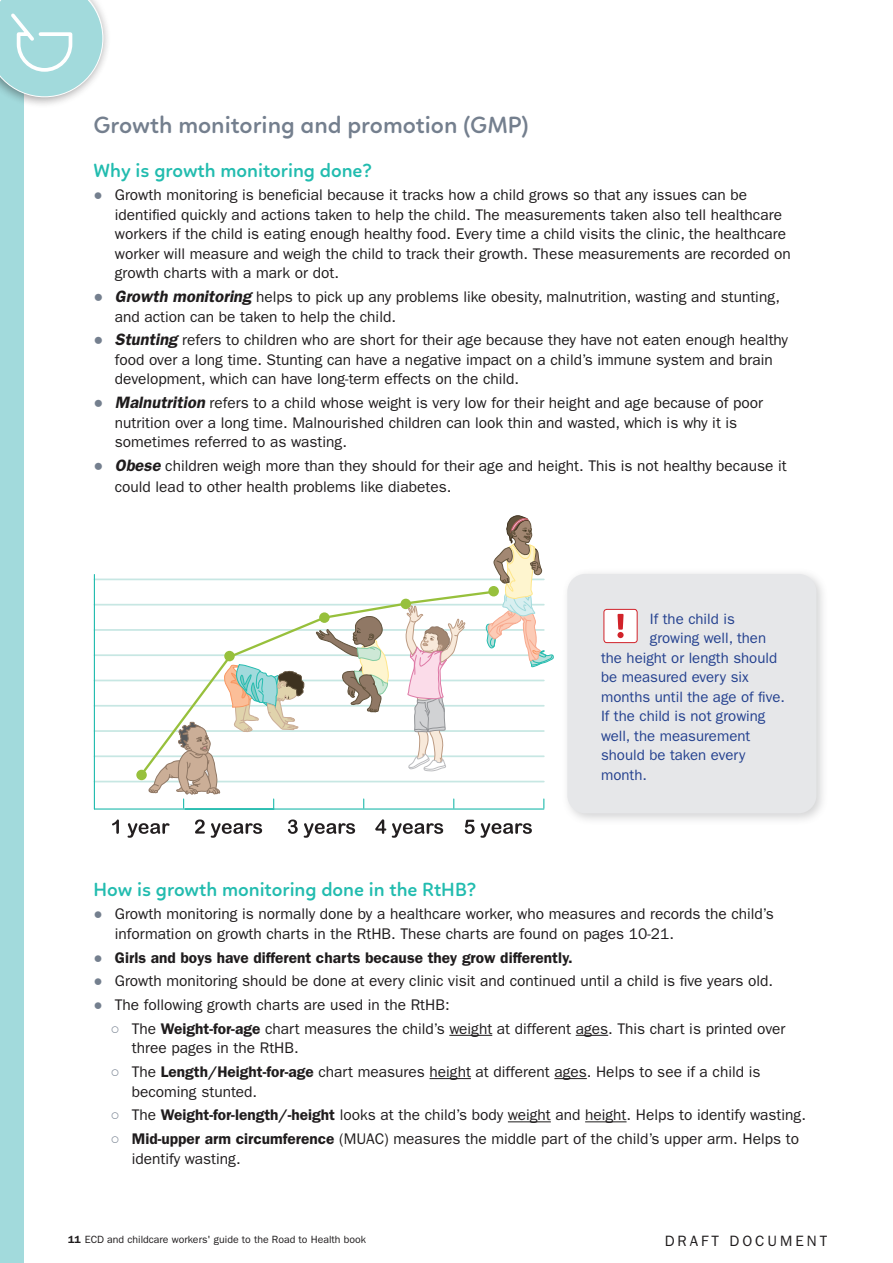
<style>
.page{position:relative;width:893px;height:1263px;background:#fff}
.page>*{position:absolute;margin:0;border:0;box-sizing:border-box;transform-origin:0 0}
.Subhead1{font:600 24px "Linotte";color:#747f8e}
.subhead3{font:600 19.5px "Linotte";color:#22bcaf}
.t1{font:15.45px/19.5px "ITC Franklin Gothic Std";color:#1f1c1d}
.t2{font:600 15.45px "ITC Franklin Gothic Std";color:#1f1c1d}
.Body_Copy{font:15px "ITC Franklin Gothic Std";color:#24418f}
.t3{font:15px "ITC Franklin Gothic Std";letter-spacing:.2em;color:#1f1c1d}
.t4{font:10.5px "ITC Franklin Gothic Std";color:#1f1c1d}
.s1{font-family:"Arial";color:#747f8e}
.s2{font-family:"Arial";font-size:16.5px;color:#747f8e}
.s3{font-weight:600;font-style:italic;font-size:16.5px}
.s4{font-family:"Arial";font-weight:400;color:#747f8e}
.s5{font-weight:600}
</style>
<div class="page">
<div style="left:0;top:0;width:23px;height:1263px;background:#a2dadc"></div>
<hr style="left:449px;top:1035px;width:43px;height:1px;background:#1f1c1d">
<hr style="left:576px;top:1035px;width:32px;height:1px;background:#1f1c1d">
<hr style="left:430px;top:1078px;width:41px;height:1px;background:#1f1c1d">
<hr style="left:554px;top:1078px;width:33px;height:1px;background:#1f1c1d">
<hr style="left:508px;top:1121px;width:43px;height:1px;background:#1f1c1d">
<hr style="left:585px;top:1121px;width:42px;height:1px;background:#1f1c1d">
<div style="left:561px;top:568px;width:268px;height:257px;background:#6c6d70;opacity:.3"></div>
<div style="left:567px;top:574px;width:249px;height:239px;background:#e6e7e9;border-radius:18px"></div>
<div style="left:604px;top:609px;width:33px;height:34px;background:#fff;border-radius:3px"></div>
<div style="left:604px;top:609px;width:33px;height:34px;border:1px solid #d1232a;border-radius:3px"></div>
<svg style="left:617px;top:614px;width:7px;height:24px"></svg>
<div style="left:0;top:0;width:111px;height:109px;background:#231f20;opacity:.3"></div>
<svg style="left:0;top:0;width:103px;height:97px"></svg>
<hr style="left:94px;top:781px;width:450px;height:1px;background:#c7e7e3">
<hr style="left:94px;top:755px;width:450px;height:2px;background:#c7e7e3">
<hr style="left:94px;top:730px;width:450px;height:2px;background:#c7e7e3">
<hr style="left:94px;top:705px;width:450px;height:2px;background:#c7e7e3">
<hr style="left:94px;top:680px;width:450px;height:1px;background:#c7e7e3">
<hr style="left:94px;top:654px;width:450px;height:2px;background:#c7e7e3">
<hr style="left:94px;top:629px;width:450px;height:2px;background:#c7e7e3">
<hr style="left:94px;top:604px;width:450px;height:1px;background:#c7e7e3">
<hr style="left:94px;top:578px;width:450px;height:2px;background:#c7e7e3">
<hr style="left:94px;top:808px;width:450px;height:2px;background:#25bcaf">
<hr style="left:94px;top:574px;width:1px;height:235px;background:#25bcaf">
<svg style="left:137px;top:591px;width:363px;height:188px"></svg>
<div style="left:136px;top:770px;width:11px;height:10px;background:#97c03c;border-radius:50%"></div>
<div style="left:224px;top:651px;width:11px;height:10px;background:#97c03c;border-radius:50%"></div>
<svg style="left:319px;top:612px;width:11px;height:11px"></svg>
<div style="left:401px;top:599px;width:10px;height:10px;background:#97c03c;border-radius:50%"></div>
<svg style="left:148px;top:664px;width:157px;height:144px"></svg>
<svg style="left:315px;top:614px;width:74px;height:98px"></svg>
<svg style="left:406px;top:605px;width:59px;height:166px"></svg>
<svg style="left:486px;top:515px;width:68px;height:152px"></svg>
<svg style="left:112px;top:819px;width:420px;height:19px"></svg>
<p class="Subhead1" style="left:94px;top:111px;width:437px">Growth monitoring and promotion (GMP)</p>
<p class="subhead3" style="left:94px;top:159px;width:280px">Why is growth monitoring done?</p>
<p class="t1" style="left:115px;top:185px;width:678px;text-indent:-21px"><span class="s1">●</span> Growth monitoring is beneficial because it tracks how a child grows so that any issues can be identified quickly and actions taken to help the child. The measurements taken also tell healthcare workers if the child is eating enough healthy food. Every time a child visits the clinic, the healthcare worker will measure and weigh the child to track their growth. These measurements are recorded on growth charts with a mark or dot.</p>
<p class="t1" style="left:115px;top:287px;width:667px;text-indent:-21px"><span class="s2">●</span> <span class="s3">Growthmonitoring</span> helps to pick up any problems like obesity, malnutrition, wasting and stunting, and action can be taken to help the child.</p>
<p class="t1" style="left:115px;top:330px;width:675px;text-indent:-21px"><span class="s2">●</span> <span class="s3">Stunting</span> refers to children who are short for their age because they have not eaten enough healthy food over a long time. Stunting can have a negative impact on a child’s immune system and brain development, which can have long-term effects on the child.</p>
<p class="t1" style="left:115px;top:393px;width:650px;text-indent:-21px"><span class="s2">●</span> <span class="s3">Malnutrition</span> refers to a child whose weight is very low for their height and age because of poor nutrition over a long time. Malnourished children can look thin and wasted, which is why it is sometimes referred to as wasting.</p>
<p class="t1" style="left:115px;top:455px;width:673px;line-height:21px;text-indent:-21px"><span class="s2">●</span> <span class="s3">Obese</span> children weigh more than they should for their age and height. This is not healthy because it could lead to other health problems like diabetes.</p>
<p class="Body_Copy" style="left:650px;top:610px;width:86px">If the child is</p>
<p class="Body_Copy" style="left:650px;top:629px;width:118px">growing well, then</p>
<p class="Body_Copy" style="left:601px;top:649px;width:178px">the height or length should</p>
<p class="Body_Copy" style="left:601px;top:668px;width:149px">be measured every six</p>
<p class="Body_Copy" style="left:601px;top:688px;width:185px">months until the age of five.</p>
<p class="Body_Copy" style="left:601px;top:707px;width:166px">If the child is not growing</p>
<p class="Body_Copy" style="left:601px;top:727px;width:151px">well, the measurement</p>
<p class="Body_Copy" style="left:601px;top:746px;width:146px">should be taken every</p>
<p class="Body_Copy" style="left:601px;top:766px;width:47px">month.</p>
<p class="subhead3" style="left:94px;top:877px;width:384px">How is growth monitoring done in the RtHB?</p>
<p class="t1" style="left:115px;top:904px;width:660px;text-indent:-21px"><span class="s1">●</span> Growth monitoring is normally done by a healthcare worker, who measures and records the child’s information on growth charts in the RtHB. These charts are found on pages 10-21.</p>
<p class="t2" style="left:94px;top:948px;width:481px"><span class="s4">●</span> Girls and boys have different charts because they grow differently.</p>
<p class="t1" style="left:94px;top:971px;width:681px"><span class="s1">●</span> Growth monitoring should be done at every clinic visit and continued until a child is five years old.</p>
<p class="t1" style="left:94px;top:995px;width:358px"><span class="s1">●</span> The following growth charts are used in the RtHB:</p>
<p class="t1" style="left:132px;top:1019px;width:655px;text-indent:-21px"><span class="s1">○</span> The <span class="s5">Weight-for-age</span> chart measures the child’s weight at different ages. This chart is printed over three pages in the RtHB.</p>
<p class="t1" style="left:132px;top:1062px;width:630px;text-indent:-21px"><span class="s1">○</span> The <span class="s5">Length/Height-for-age</span> chart measures height at different ages. Helps to see if a child is becoming stunted.</p>
<p class="t1" style="left:111px;top:1105px;width:697px"><span class="s1">○</span> The <span class="s5">Weight-for-length/-height</span> looks at the child’s body weight and height. Helps to identify wasting.</p>
<p class="t1" style="left:132px;top:1129px;width:669px;text-indent:-21px"><span class="s1">○</span> <span class="s5">Mid-upper arm circumference</span> (MUAC) measures the middle part of the child’s upper arm. Helps to identify wasting.</p>
<p class="t4" style="left:68px;top:1233px;width:299px"><span class="s5">11</span> ECD and childcare workers' guide to the Road to Health book</p>
<p class="t3" style="left:665px;top:1232px;width:164px">DRAFT DOCUMENT</p>
</div>
